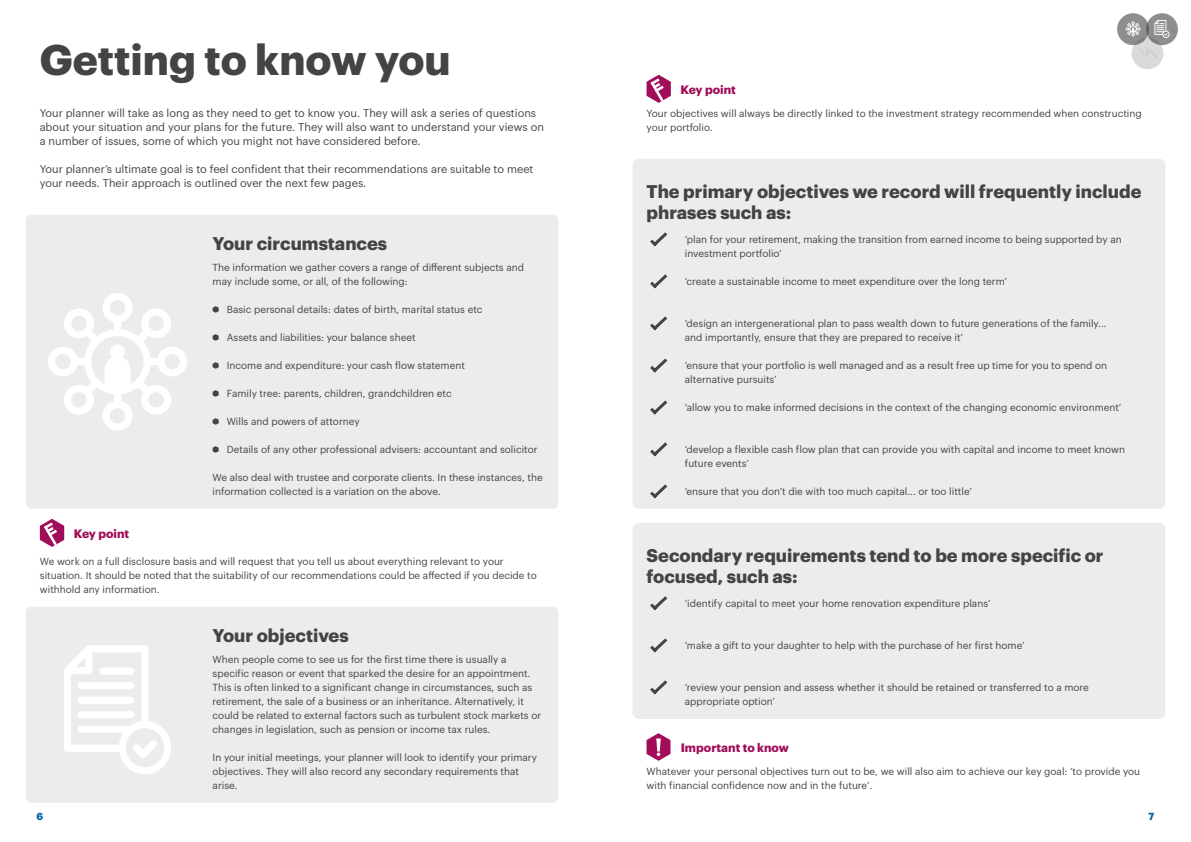
<style>
.page{position:relative;width:1191px;height:842px;background:#fff}
.page>*{position:absolute;margin:0;border:0;box-sizing:border-box;transform-origin:0 0}
.t1{font:700 42px "Graphik";color:#444}
.t2{font:700 18px/21px "Graphik";color:#444}
.t3{font:700 12px "Graphik";color:#a10d59}
.t4{font:11px/14px "Graphik";color:#444}
.t5{font:10px/14px "Graphik";color:#444}
.t6{font:700 10px "Graphik";color:#0065a2}
</style>
<div class="page">
<div style="left:26px;top:215px;width:532px;height:294px;background:#ececeb;border-radius:6px"></div>
<div style="left:632px;top:159px;width:533px;height:350px;background:#ececeb;border-radius:6px"></div>
<div style="left:632px;top:523px;width:533px;height:196px;background:#ececeb;border-radius:6px"></div>
<div style="left:26px;top:607px;width:532px;height:196px;background:#ececeb;border-radius:6px"></div>
<svg style="left:213px;top:306px;width:6px;height:7px"></svg>
<svg style="left:213px;top:334px;width:6px;height:7px"></svg>
<svg style="left:213px;top:362px;width:6px;height:7px"></svg>
<svg style="left:213px;top:390px;width:6px;height:7px"></svg>
<svg style="left:213px;top:418px;width:6px;height:7px"></svg>
<svg style="left:213px;top:446px;width:6px;height:7px"></svg>
<svg style="left:650px;top:232px;width:18px;height:15px"></svg>
<svg style="left:650px;top:596px;width:18px;height:15px"></svg>
<svg style="left:650px;top:274px;width:18px;height:15px"></svg>
<svg style="left:650px;top:638px;width:18px;height:15px"></svg>
<svg style="left:650px;top:316px;width:18px;height:15px"></svg>
<svg style="left:650px;top:680px;width:18px;height:15px"></svg>
<svg style="left:650px;top:358px;width:18px;height:15px"></svg>
<svg style="left:650px;top:400px;width:18px;height:15px"></svg>
<svg style="left:650px;top:442px;width:18px;height:15px"></svg>
<svg style="left:650px;top:484px;width:18px;height:15px"></svg>
<svg style="left:40px;top:519px;width:24px;height:28px"></svg>
<svg style="left:646px;top:733px;width:24px;height:28px"></svg>
<svg style="left:1146px;top:13px;width:32px;height:32px"></svg>
<svg style="left:1117px;top:13px;width:32px;height:32px"></svg>
<svg style="left:1131px;top:37px;width:32px;height:32px"></svg>
<svg style="left:1125px;top:22px;width:15px;height:15px"></svg>
<svg style="left:1154px;top:20px;width:15px;height:18px"></svg>
<svg style="left:1138px;top:48px;width:18px;height:11px"></svg>
<svg style="left:646px;top:75px;width:25px;height:28px"></svg>
<svg style="left:64px;top:645px;width:107px;height:129px"></svg>
<div style="left:99px;top:668px;width:35px;height:7px;background:#fff;border-radius:4px"></div>
<div style="left:78px;top:682px;width:56px;height:7px;background:#fff;border-radius:4px"></div>
<div style="left:78px;top:711px;width:56px;height:7px;background:#fff;border-radius:4px"></div>
<div style="left:78px;top:697px;width:56px;height:7px;background:#fff;border-radius:4px"></div>
<svg style="left:48px;top:293px;width:139px;height:138px"></svg>
<h1 class="t1" style="left:40px;top:27px;width:412px">Getting to know you</h1>
<p class="t4" style="left:40px;top:105px;width:506px">Your planner will take as long as they need to get to know you. They will ask a series of questions about your situation and your plans for the future. They will also want to understand your views on a number of issues, some of which you might not have considered before.</p>
<p class="t4" style="left:40px;top:161px;width:495px">Your planner’s ultimate goal is to feel confident that their recommendations are suitable to meet your needs. Their approach is outlined over the next few pages.</p>
<h2 class="t2" style="left:213px;top:231px;width:176px">Your circumstances</h2>
<p class="t5" style="left:213px;top:259px;width:313px">The information we gather covers a range of different subjects and may include some, or all, of the following:</p>
<p class="t5" style="left:227px;top:301px;width:257px">Basic personal details: dates of birth, marital status etc</p>
<p class="t5" style="left:227px;top:329px;width:190px">Assets and liabilities: your balance sheet</p>
<p class="t5" style="left:227px;top:357px;width:240px">Income and expenditure: your cash flow statement</p>
<p class="t5" style="left:227px;top:385px;width:226px">Family tree: parents, children, grandchildren etc</p>
<p class="t5" style="left:227px;top:413px;width:134px">Wills and powers of attorney</p>
<p class="t5" style="left:227px;top:441px;width:312px">Details of any other professional advisers: accountant and solicitor</p>
<p class="t3" style="left:74px;top:524px;width:57px">Key point</p>
<p class="t5" style="left:213px;top:469px;width:331px">We also deal with trustee and corporate clients. In these instances, the information collected is a variation on the above.</p>
<p class="t5" style="left:40px;top:553px;width:498px">We work on a full disclosure basis and will request that you tell us about everything relevant to your situation. It should be noted that the suitability of our recommendations could be affected if you decide to withhold any information.</p>
<h2 class="t2" style="left:213px;top:624px;width:138px">Your objectives</h2>
<p class="t5" style="left:213px;top:651px;width:330px">When people come to see us for the first time there is usually a specific reason or event that sparked the desire for an appointment.<br>This is often linked to a significant change in circumstances, such as retirement, the sale of a business or an inheritance. Alternatively, it could be related to external factors such as turbulent stock markets or changes in legislation, such as pension or income tax rules.</p>
<p class="t5" style="left:213px;top:749px;width:326px">In your initial meetings, your planner will look to identify your primary objectives. They will also record any secondary requirements that arise.</p>
<p class="t3" style="left:680px;top:80px;width:57px">Key point</p>
<p class="t5" style="left:646px;top:105px;width:497px">Your objectives will always be directly linked to the investment strategy recommended when constructing your portfolio.</p>
<h2 class="t2" style="left:646px;top:179px;width:496px">The primary objectives we record will frequently include phrases such as:</h2>
<p class="t5" style="left:685px;top:231px;width:438px">‘plan for your retirement, making the transition from earned income to being supported by an investment portfolio’</p>
<p class="t5" style="left:685px;top:273px;width:324px">‘create a sustainable income to meet expenditure over the long term’</p>
<p class="t5" style="left:685px;top:315px;width:423px">‘design an intergenerational plan to pass wealth down to future generations of the family... and importantly, ensure that they are prepared to receive it’</p>
<p class="t5" style="left:685px;top:357px;width:424px">‘ensure that your portfolio is well managed and as a result free up time for you to spend on alternative pursuits’</p>
<p class="t5" style="left:685px;top:399px;width:438px">‘allow you to make informed decisions in the context of the changing economic environment’</p>
<p class="t5" style="left:685px;top:441px;width:442px">‘develop a flexible cash flow plan that can provide you with capital and income to meet known future events’</p>
<p class="t5" style="left:685px;top:483px;width:289px">‘ensure that you don’t die with too much capital... or too little’</p>
<h2 class="t2" style="left:646px;top:543px;width:458px">Secondary requirements tend to be more specific or focused, such as:</h2>
<p class="t5" style="left:685px;top:595px;width:307px">‘identify capital to meet your home renovation expenditure plans’</p>
<p class="t5" style="left:685px;top:637px;width:341px">‘make a gift to your daughter to help with the purchase of her first home’</p>
<p class="t5" style="left:685px;top:679px;width:405px">‘review your pension and assess whether it should be retained or transferred to a more appropriate option’</p>
<p class="t3" style="left:680px;top:738px;width:110px">Important to know</p>
<p class="t5" style="left:646px;top:763px;width:495px">Whatever your personal objectives turn out to be, we will also aim to achieve our key goal: ‘to provide you with financial confidence now and in the future’.</p>
<p class="t6" style="left:36px;top:808px;width:8px">6</p>
<p class="t6" style="left:1148px;top:808px;width:7px">7</p>
</div>
